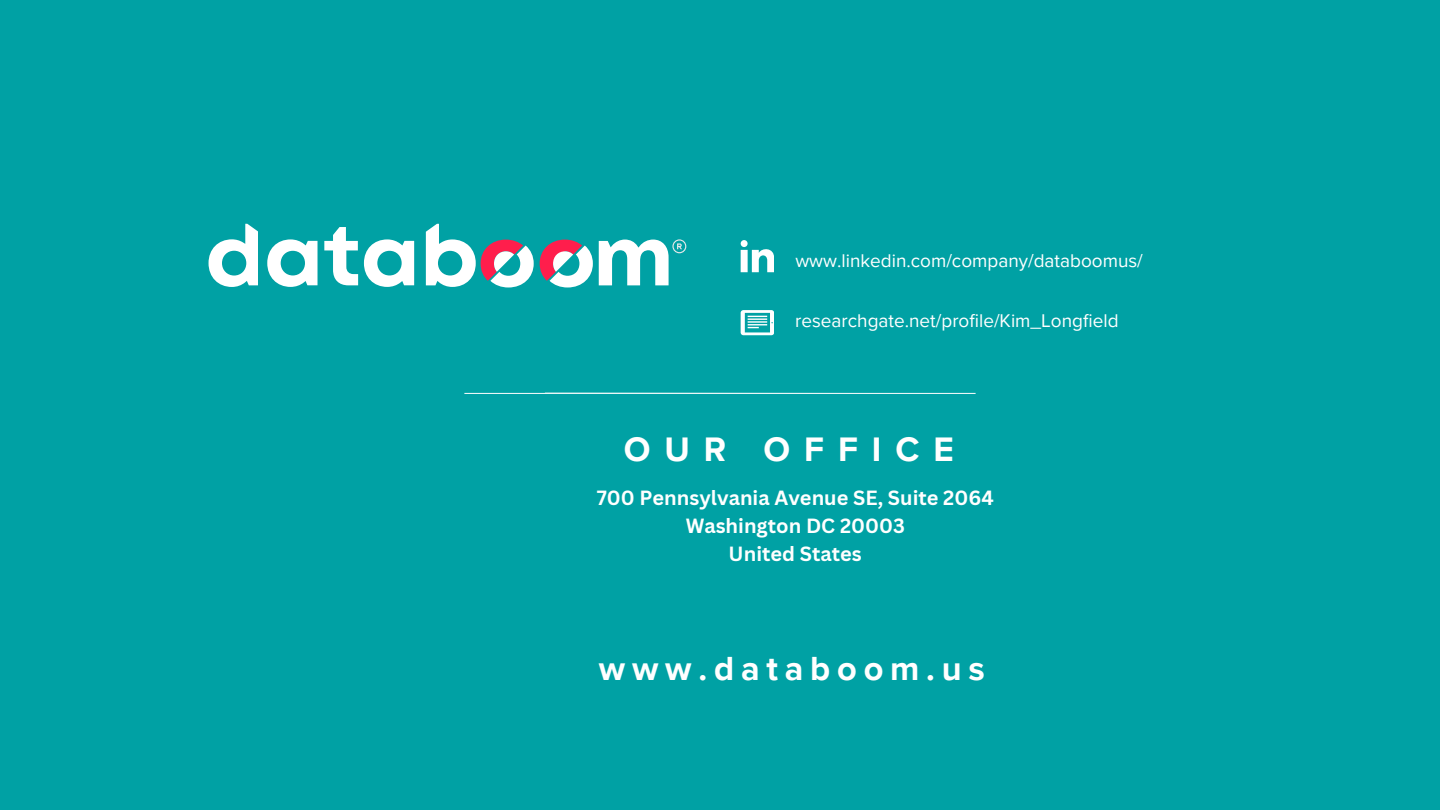
<style>
.page{position:relative;width:1440px;height:810px;background:#00a1a4}
.page>*{position:absolute;margin:0;border:0;box-sizing:border-box;transform-origin:0 0}
.t1{font:700 35px "Proxima Nova";letter-spacing:.4em;color:#fff}
.t2{font:700 34.4px "Proxima Nova";letter-spacing:.195em;color:#fff}
.t3{font:700 20px/27.8px "Canva Sans";color:#fff;text-align:center}
.t4{font:19px "Proxima Nova";color:#fff}
</style>
<div class="page">
<svg style="left:209px;top:224px;width:49px;height:63px"></svg>
<svg style="left:324px;top:227px;width:34px;height:58px"></svg>
<svg style="left:267px;top:239px;width:51px;height:48px"></svg>
<svg style="left:364px;top:239px;width:50px;height:48px"></svg>
<svg style="left:540px;top:240px;width:53px;height:48px"></svg>
<svg style="left:426px;top:224px;width:108px;height:64px"></svg>
<svg style="left:599px;top:239px;width:87px;height:46px"></svg>
<svg style="left:741px;top:310px;width:33px;height:25px"></svg>
<svg style="left:741px;top:240px;width:33px;height:32px"></svg>
<hr style="left:464px;top:393px;width:512px;height:1px;background:#fff">
<h1 class="t4" style="left:795px;top:250px;width:349px">www.linkedin.com/company/databoomus/</h1>
<p class="t4" style="left:795px;top:309px;width:325px">researchgate.net/profile/Kim_Longfield</p>
<p class="t1" style="left:624px;top:428px;width:332px">OUR OFFICE</p>
<h2 class="t3" style="left:597px;top:483px;width:399px">700 Pennsylvania Avenue SE, Suite 2064<br>Washington DC 20003<br>United States</h2>
<h3 class="t2" style="left:599px;top:648px;width:388px">www.databoom.us</h3>
</div>
